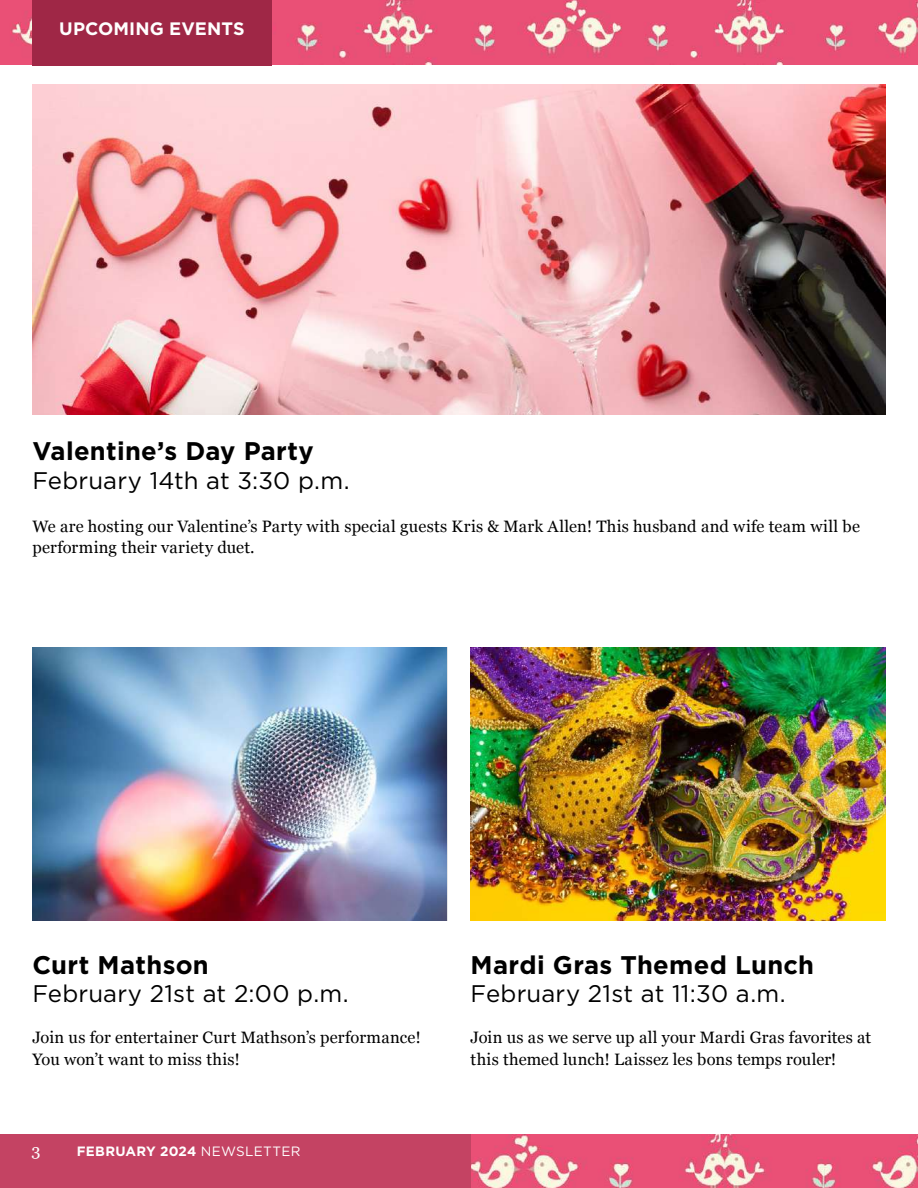
<style>
.page{position:relative;width:918px;height:1188px;background:#fff}
.page>*{position:absolute;margin:0;border:0;box-sizing:border-box;transform-origin:0 0}
.t1{font:700 25.5px "Gotham";letter-spacing:.015em;color:#000}
.t2{font:24px "Gotham";letter-spacing:.005em;color:#000}
.t3{font:700 18px "Gotham";letter-spacing:.005em;color:#fff}
.t4{font:16.5px/21.3px "Georgia";letter-spacing:.015em;color:#000}
.t5{font:16.5px "Georgia";color:#fff}
.t6{font:700 13.5px "Gotham";letter-spacing:.02em;color:#fff}
.s1{font-weight:400}
</style>
<div class="page">
<img style="left:471px;top:1135px;width:447px;height:53px">
<div style="left:0;top:1135px;width:471px;height:53px;background:#c44363"></div>
<img style="left:0;top:0;width:918px;height:64px">
<img style="left:33px;top:647px;width:414px;height:273px">
<img style="left:471px;top:647px;width:415px;height:273px">
<img style="left:32px;top:84px;width:854px;height:331px">
<div style="left:32px;top:0;width:240px;height:65px;background:#9f2746"></div>
<p class="t3" style="left:59px;top:16px;width:187px">UPCOMING EVENTS</p>
<h1 class="t1" style="left:32px;top:434px;width:283px">Valentine’s Day Party</h1>
<h2 class="t2" style="left:32px;top:465px;width:319px">February 14th at 3:30 p.m.</h2>
<p class="t4" style="left:32px;top:515px;width:829px">We are hosting our Valentine’s Party with special guests Kris &amp; Mark Allen! This husband and wife team will be performing their variety duet.</p>
<h1 class="t1" style="left:32px;top:948px;width:178px">Curt Mathson</h1>
<h2 class="t2" style="left:32px;top:978px;width:318px">February 21st at 2:00 p.m.</h2>
<p class="t4" style="left:32px;top:1026px;width:390px">Join us for entertainer Curt Mathson’s performance!<br>You won’t want to miss this!</p>
<p class="t5" style="left:32px;top:1138px;width:11px">3</p>
<p class="t6" style="left:77px;top:1142px;width:225px">FEBRUARY 2024 <span class="s1">NEWSLETTER</span></p>
<h1 class="t1" style="left:471px;top:948px;width:345px">Mardi Gras Themed Lunch</h1>
<h2 class="t2" style="left:471px;top:978px;width:317px">February 21st at 11:30 a.m.</h2>
<p class="t4" style="left:471px;top:1026px;width:402px">Join us as we serve up all your Mardi Gras favorites at this themed lunch! Laissez les bons temps rouler!</p>
</div>
